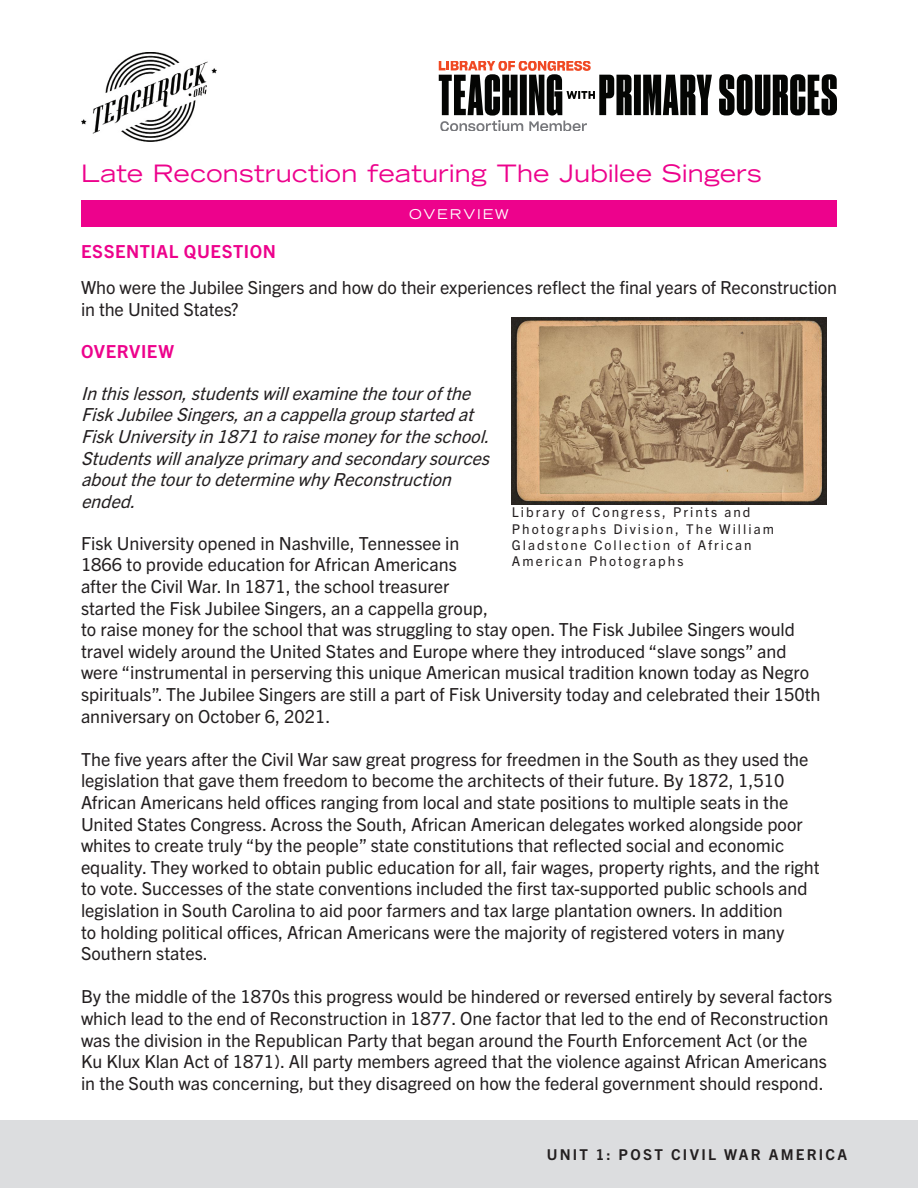
<style>
.page{position:relative;width:918px;height:1188px;background:#fff}
.page>*{position:absolute;margin:0;border:0;box-sizing:border-box;transform-origin:0 0}
.LESSON_NAME{font:expanded 24px "Trade Gothic LH";letter-spacing:.01em;color:#ed028c}
.PINK_SECTION_HEADER{font:18px/21.6px "Trade Gothic Next LT Pro";color:#231f20}
.PINK_SECTION_HEADER-2{font:italic 18px/21.6px "Trade Gothic Next LT Pro";color:#231f20}
.BODY_COPY{font:18px/22.5px "Trade Gothic Next LT Pro";letter-spacing:-.005em;color:#231f20}
.PINK_SECTION_HEADER-3{font:700 18px "Trade Gothic Next LT Pro";letter-spacing:.03em;color:#ed028c}
.t1{font:700 15px "Trade Gothic Next LT Pro";letter-spacing:.15em;color:#231f20}
.HEADER_IN_PINK_BAR{font:13.5px/16.2px "Trade Gothic Next LT Pro";letter-spacing:.15em;color:#231f20}
.HEADER_IN_PINK_BAR-2{font:expanded 13.5px "Trade Gothic LH";letter-spacing:.15em;color:#fff}
</style>
<div class="page">
<img style="left:512px;top:318px;width:315px;height:187px">
<div style="left:0;top:1120px;width:918px;height:68px;background:#dcdddf"></div>
<img style="left:81px;top:53px;width:135px;height:89px">
<div style="left:81px;top:200px;width:756px;height:27px;background:#ed028c"></div>
<svg style="left:439px;top:61px;width:398px;height:70px"></svg>
<p class="LESSON_NAME" style="left:81px;top:158px;width:682px">Late Reconstruction featuring The Jubilee Singers</p>
<p class="HEADER_IN_PINK_BAR-2" style="left:409px;top:205px;width:101px">OVERVIEW</p>
<p class="PINK_SECTION_HEADER-3" style="left:81px;top:239px;width:197px">ESSENTIAL QUESTION</p>
<p class="BODY_COPY" style="left:81px;top:275px;width:758px">Who were the Jubilee Singers and how do their experiences reflect the final years of Reconstruction in the United States?</p>
<p class="PINK_SECTION_HEADER-3" style="left:81px;top:339px;width:94px">OVERVIEW</p>
<p class="PINK_SECTION_HEADER-2" style="left:81px;top:381px;width:416px">Inthislesson,studentswillexaminethetourofthe FiskJubileeSingers,anacappellagroupstartedat FiskUniversityin1871toraisemoneyfortheschool.<br>Studentswillanalyzeprimaryandsecondarysources aboutthetourtodeterminewhyReconstruction ended.</p>
<p class="PINK_SECTION_HEADER" style="left:81px;top:531px;width:741px">Fisk University opened in Nashville, Tennessee in<br>1866 to provide education for African Americans<br>after the Civil War. In 1871, the school treasurer<br>started the Fisk Jubilee Singers, an a cappella group,<br>to raise money for the school that was struggling to stay open. The Fisk Jubilee Singers would travel widely around the United States and Europe where they introduced “slave songs” and were “instrumental in perserving this unique American musical tradition known today as Negro spirituals”. The Jubilee Singers are still a part of Fisk University today and celebrated their 150th anniversary on October 6, 2021.</p>
<p class="PINK_SECTION_HEADER" style="left:81px;top:747px;width:740px">The five years after the Civil War saw great progress for freedmen in the South as they used the legislation that gave them freedom to become the architects of their future. By 1872, 1,510<br>African Americans held offices ranging from local and state positions to multiple seats in the United States Congress. Across the South, African American delegates worked alongside poor whites to create truly “by the people” state constitutions that reflected social and economic equality. They worked to obtain public education for all, fair wages, property rights, and the right to vote. Successes of the state conventions included the first tax-supported public schools and legislation in South Carolina to aid poor farmers and tax large plantation owners. In addition<br>to holding political offices, African Americans were the majority of registered voters in many Southern states.</p>
<p class="PINK_SECTION_HEADER" style="left:81px;top:985px;width:753px">By the middle of the 1870s this progress would be hindered or reversed entirely by several factors which lead to the end of Reconstruction in 1877. One factor that led to the end of Reconstruction was the division in the Republican Party that began around the Fourth Enforcement Act (or the Ku Klux Klan Act of 1871). All party members agreed that the violence against African Americans in the South was concerning, but they disagreed on how the federal government should respond.</p>
<p class="HEADER_IN_PINK_BAR" style="left:512px;top:503px;width:264px">Library of Congress, Prints and<br>Photographs Division, The William<br>Gladstone Collection of African<br>American Photographs</p>
<p class="t1" style="left:547px;top:1144px;width:302px">UNIT 1: POST CIVIL WAR AMERICA</p>
</div>
